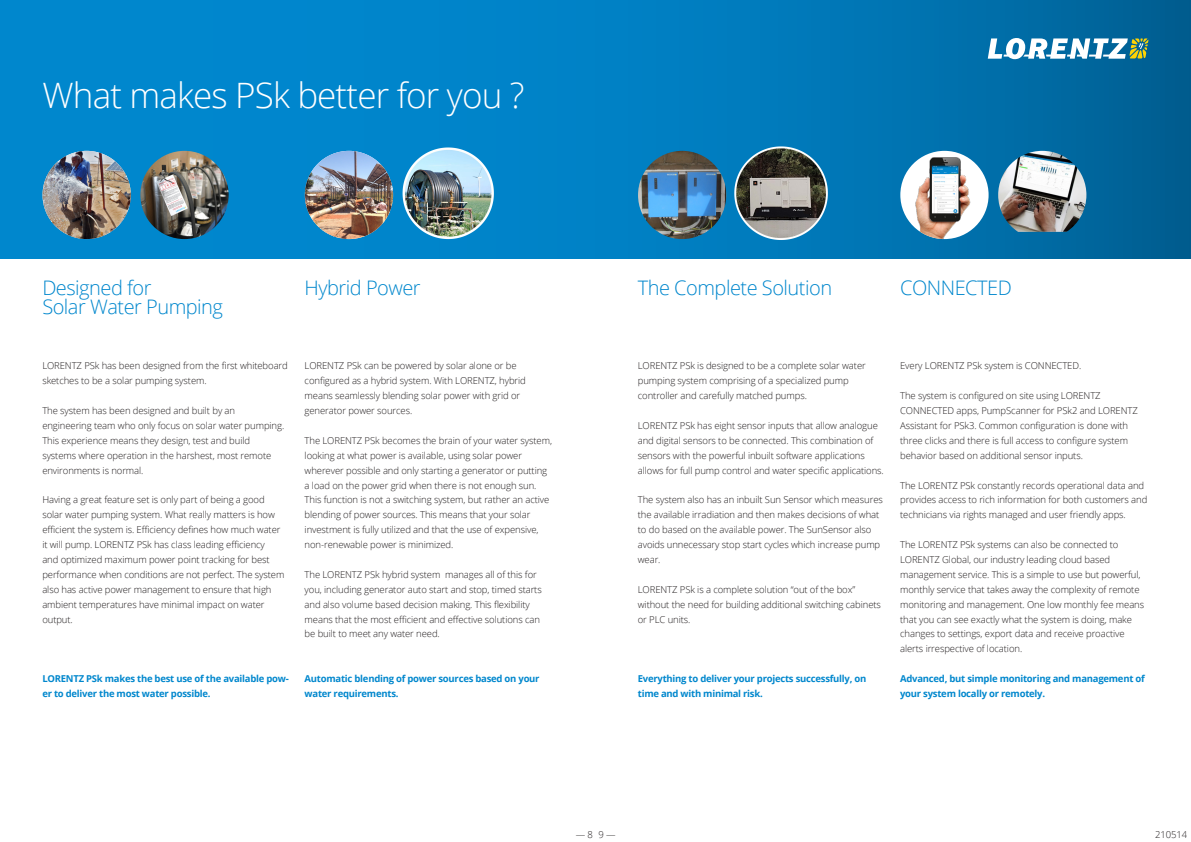
<style>
.page{position:relative;width:1191px;height:842px;background:#fff}
.page>*{position:absolute;margin:0;border:0;box-sizing:border-box;transform-origin:0 0}
.t1{font:300 35px "Open Sans";letter-spacing:-.025em;color:#fff}
.t2{font:300 20px/19px "Open Sans";letter-spacing:-.025em;color:#0087cd}
.t3{font:300 9.5px/14.9px "Open Sans";letter-spacing:-.01em;color:#231f20}
.t4{font:700 9.5px/14.9px "Open Sans";letter-spacing:-.025em;color:#0087cd}
</style>
<div class="page">
<svg style="left:0;top:0;width:1191px;height:259px;background:#007bbd"></svg>
<img style="left:43px;top:151px;width:88px;height:88px;border-radius:44px">
<img style="left:305px;top:151px;width:88px;height:88px;border-radius:44px">
<img style="left:638px;top:151px;width:88px;height:88px;border-radius:44px">
<div style="left:900px;top:151px;width:88px;height:88px;background:#fff;border-radius:50%"></div>
<img style="left:906px;top:152px;width:74px;height:87px">
<img style="left:140px;top:151px;width:89px;height:88px;border-radius:44px">
<img style="left:365px;top:135px;width:183px;height:122px">
<img style="left:998px;top:151px;width:88px;height:81px">
<svg style="left:987px;top:38px;width:161px;height:21px"></svg>
<img style="left:697px;top:135px;width:185px;height:123px">
<h1 class="t1" style="left:43px;top:72px;width:483px">What makes PSk better for you ?</h1>
<h2 class="t2" style="left:42px;top:278px;width:182px">Designed for<br>Solar Water Pumping</h2>
<h2 class="t2" style="left:305px;top:278px;width:117px">Hybrid Power</h2>
<h2 class="t2" style="left:638px;top:278px;width:196px">The Complete Solution</h2>
<h2 class="t2" style="left:900px;top:278px;width:113px">CONNECTED</h2>
<p class="t3" style="left:42px;top:358px;width:247px">LORENTZ PSk has been designed from the first whiteboard sketches to be a solar pumping system.</p>
<p class="t3" style="left:42px;top:403px;width:243px">The system has been designed and built by an engineering team who only focus on solar water pumping.<br>This experience means they design, test and build systems where operation in the harshest, most remote environments is normal.</p>
<p class="t3" style="left:42px;top:492px;width:243px">Having a great feature set is only part of being a good solar water pumping system. What really matters is how efficient the system is. Efficiency defines how much water it will pump. LORENTZ PSk has class leading efficiency<br>and optimized maximum power point tracking for best performance when conditions are not perfect. The system also has active power management to ensure that high ambient temperatures have minimal impact on water output.</p>
<p class="t4" style="left:42px;top:671px;width:248px">LORENTZ PSk makes the best use of the available pow&shy;er to deliver the most water possible.</p>
<p class="t3" style="left:305px;top:358px;width:223px">LORENTZ PSk can be powered by solar alone or be configured as a hybrid system. With LORENTZ, hybrid means seamlessly blending solar power with grid or generator power sources.</p>
<p class="t3" style="left:305px;top:433px;width:249px">The LORENTZ PSk becomes the brain of your water system, looking at what power is available, using solar power wherever possible and only starting a generator or putting a load on the power grid when there is not enough sun.<br>This function is not a switching system, but rather an active blending of power sources. This means that your solar investment is fully utilized and that the use of expensive, non-renewable power is minimized.</p>
<p class="t3" style="left:305px;top:567px;width:239px">The LORENTZ PSk hybrid system manages all of this for you, including generator auto start and stop, timed starts and also volume based decision making. This flexibility means that the most efficient and effective solutions can be built to meet any water need.</p>
<p class="t4" style="left:305px;top:671px;width:236px">Automatic blending of power sources based on your water requirements.</p>
<p class="t3" style="left:638px;top:358px;width:229px">LORENTZ PSk is designed to be a complete solar water pumping system comprising of a specialized pump controller and carefully matched pumps.</p>
<p class="t3" style="left:638px;top:418px;width:247px">LORENTZ PSk has eight sensor inputs that allow analogue and digital sensors to be connected. This combination of sensors with the powerful inbuilt software applications allows for full pump control and water specific applications.</p>
<p class="t3" style="left:638px;top:492px;width:246px">The system also has an inbuilt Sun Sensor which measures the available irradiation and then makes decisions of what to do based on the available power. The SunSensor also avoids unnecessary stop start cycles which increase pump wear.</p>
<p class="t3" style="left:638px;top:582px;width:245px">LORENTZ PSk is a complete solution “out of the box” without the need for building additional switching cabinets or PLC units.</p>
<p class="t4" style="left:638px;top:671px;width:230px">Everything to deliver your projects successfully, on time and with minimal risk.</p>
<p class="t3" style="left:900px;top:358px;width:183px">Every LORENTZ PSk system is CONNECTED.</p>
<p class="t3" style="left:900px;top:388px;width:239px">The system is configured on site using LORENTZ CONNECTED apps, PumpScanner for PSk2 and LORENTZ Assistant for PSk3. Common configuration is done with three clicks and there is full access to configure system behavior based on additional sensor inputs.</p>
<p class="t3" style="left:900px;top:477px;width:249px">The LORENTZ PSk constantly records operational data and provides access to rich information for both customers and technicians via rights managed and user friendly apps.</p>
<p class="t3" style="left:900px;top:537px;width:245px">The LORENTZ PSk systems can also be connected to LORENTZ Global, our industry leading cloud based management service. This is a simple to use but powerful, monthly service that takes away the complexity of remote monitoring and management. One low monthly fee means that you can see exactly what the system is doing, make changes to settings, export data and receive proactive alerts irrespective of location.</p>
<p class="t4" style="left:900px;top:671px;width:246px">Advanced, but simple monitoring and management of your system locally or remotely.</p>
<p class="t3" style="left:576px;top:826px;width:41px">— 8 9 —</p>
<p class="t3" style="left:1155px;top:826px;width:34px">210514</p>
</div>
